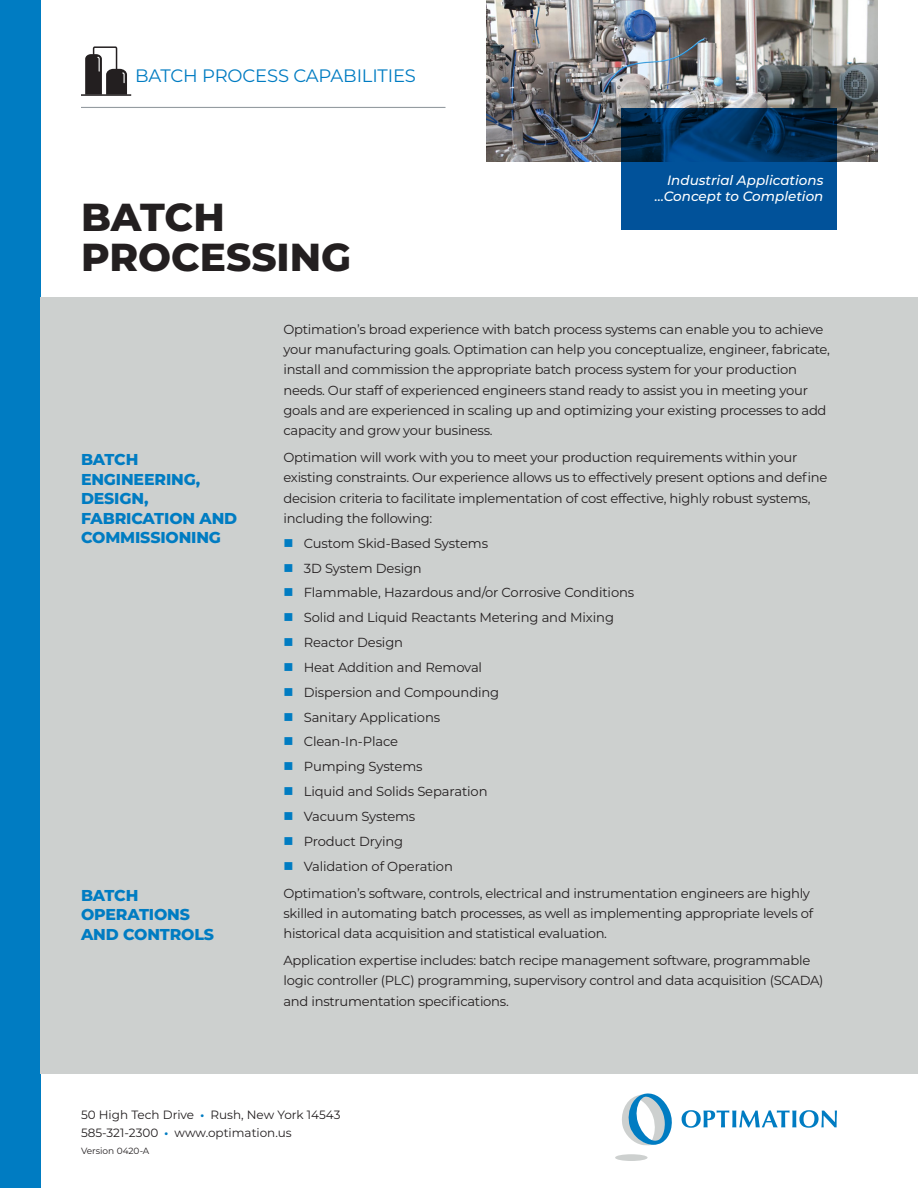
<style>
.page{position:relative;width:918px;height:1188px;background:#fff}
.page>*{position:absolute;margin:0;border:0;box-sizing:border-box;transform-origin:0 0}
.t1{font:800 39px "Montserrat";color:#231f20}
.t2{font:18px "Montserrat";letter-spacing:-.01em;color:#007cc2}
.t3{font:800 15.75px/19.5px "Montserrat";letter-spacing:-.01em;color:#007cc2}
.t4{font:italic 500 13.5px "Montserrat";color:#fff}
.t5{font:13.2px/20.2px "Montserrat";letter-spacing:-.02em;color:#231f20}
.t6{font:12px "Montserrat";color:#231f20}
.t7{font:9px "Montserrat";color:#231f20}
.s1{color:#007cc2}
.s2{font-family:"Barlow";color:#007cc2}
</style>
<div class="page">
<img style="left:486px;top:0;width:392px;height:162px">
<div style="left:0;top:0;width:40px;height:1188px;background:#007cc2"></div>
<div style="left:40px;top:297px;width:878px;height:776px;background:#cdd0cf"></div>
<hr style="left:81px;top:107px;width:365px;height:1px;background:#959ca1">
<svg style="left:615px;top:1094px;width:57px;height:67px"></svg>
<svg style="left:682px;top:1110px;width:155px;height:18px"></svg>
<svg style="left:621px;top:108px;width:216px;height:122px;background:#00427c"></svg>
<hr style="left:81px;top:94px;width:50px;height:2px;background:#231f20">
<svg style="left:85px;top:46px;width:42px;height:49px"></svg>
<p class="t2" style="left:135px;top:63px;width:282px">BATCH PROCESS CAPABILITIES</p>
<p class="t1" style="left:81px;top:188px;width:145px">BATCH</p>
<p class="t1" style="left:81px;top:229px;width:272px">PROCESSING</p>
<p class="t4" style="left:667px;top:171px;width:158px">Industrial Applications</p>
<p class="t4" style="left:655px;top:187px;width:170px">…Concept to Completion</p>
<p class="t3" style="left:81px;top:449px;width:158px">BATCH<br>ENGINEERING,<br>DESIGN,<br>FABRICATION AND<br>COMMISSIONING</p>
<p class="t3" style="left:81px;top:885px;width:135px">BATCH<br>OPERATIONS<br>AND CONTROLS</p>
<p class="t5" style="left:284px;top:319px;width:548px">Optimation’s broad experience with batch process systems can enable you to achieve your manufacturing goals. Optimation can help you conceptualize, engineer, fabricate, install and commission the appropriate batch process system for your production needs. Our staff of experienced engineers stand ready to assist you in meeting your goals and are experienced in scaling up and optimizing your existing processes to add capacity and grow your business.</p>
<p class="t5" style="left:284px;top:447px;width:546px">Optimation will work with you to meet your production requirements within your existing constraints. Our experience allows us to effectively present options and define decision criteria to facilitate implementation of cost effective, highly robust systems, including the following:</p>
<p class="t5" style="left:284px;top:532px;width:206px"><span class="s1">■</span> Custom Skid-Based Systems</p>
<p class="t5" style="left:284px;top:557px;width:140px"><span class="s1">■</span> 3D System Design</p>
<p class="t5" style="left:284px;top:582px;width:352px"><span class="s1">■</span> Flammable, Hazardous and/or Corrosive Conditions</p>
<p class="t5" style="left:284px;top:607px;width:332px"><span class="s1">■</span> Solid and Liquid Reactants Metering and Mixing</p>
<p class="t5" style="left:284px;top:632px;width:121px"><span class="s1">■</span> Reactor Design</p>
<p class="t5" style="left:284px;top:657px;width:200px"><span class="s1">■</span> Heat Addition and Removal</p>
<p class="t5" style="left:284px;top:682px;width:217px"><span class="s1">■</span> Dispersion and Compounding</p>
<p class="t5" style="left:284px;top:706px;width:158px"><span class="s1">■</span> Sanitary Applications</p>
<p class="t5" style="left:284px;top:731px;width:116px"><span class="s1">■</span> Clean-In-Place</p>
<p class="t5" style="left:284px;top:756px;width:141px"><span class="s1">■</span> Pumping Systems</p>
<p class="t5" style="left:284px;top:781px;width:206px"><span class="s1">■</span> Liquid and Solids Separation</p>
<p class="t5" style="left:284px;top:806px;width:133px"><span class="s1">■</span> Vacuum Systems</p>
<p class="t5" style="left:284px;top:831px;width:121px"><span class="s1">■</span> Product Drying</p>
<p class="t5" style="left:284px;top:855px;width:171px"><span class="s1">■</span> Validation of Operation</p>
<p class="t5" style="left:284px;top:882px;width:531px">Optimation’s software, controls, electrical and instrumentation engineers are highly skilled in automating batch processes, as well as implementing appropriate levels of historical data acquisition and statistical evaluation.</p>
<p class="t5" style="left:284px;top:950px;width:542px">Application expertise includes: batch recipe management software, programmable logic controller (PLC) programming, supervisory control and data acquisition (SCADA) and instrumentation specifications.</p>
<p class="t6" style="left:81px;top:1106px;width:261px">50 High Tech Drive <span class="s2">•</span> Rush, New York 14543</p>
<p class="t6" style="left:81px;top:1124px;width:212px">585-321-2300 <span class="s2">•</span> www.optimation.us</p>
<p class="t7" style="left:81px;top:1144px;width:70px">Version 0420-A</p>
</div>
